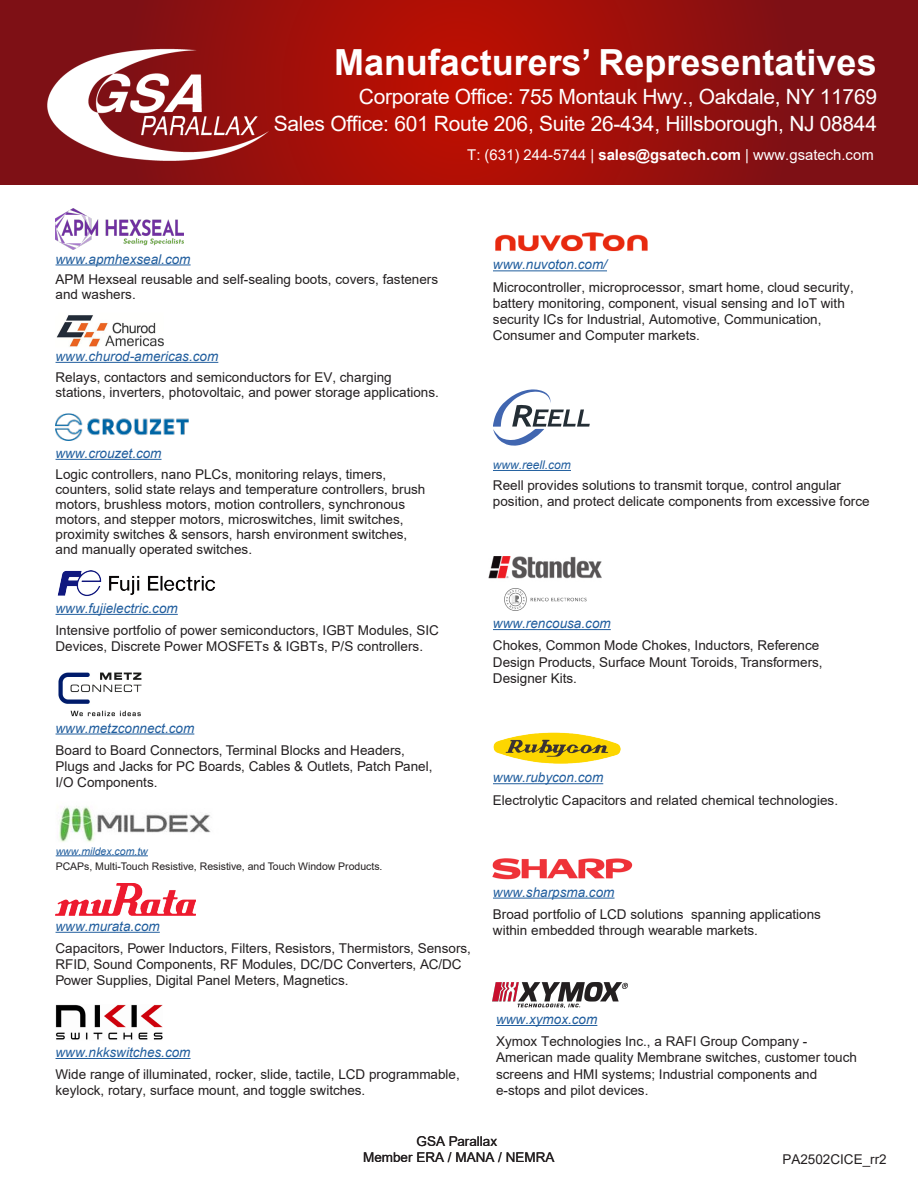
<style>
.page{position:relative;width:918px;height:1188px;background:#fff}
.page>*{position:absolute;margin:0;border:0;box-sizing:border-box;transform-origin:0 0}
.t1{font:700 36px "Arial";color:#fff}
.t2{font:21px/26.8px "Arial";letter-spacing:-.015em;color:#fff;text-align:right}
.t3{font:14.85px "Arial";color:#fff}
.t4{font:13.5px/16.2px "Arial";color:#231f20}
.t5{font:italic 13.5px "Arial";color:#215e9e}
.t6{font:italic 12px "Arial";color:#215e9e}
.t7{font:10.5px "Arial";color:#231f20}
.t8{font:italic 10.5px "Arial";color:#215e9e}
.s1{font-weight:700}
</style>
<div class="page">
<hr style="left:313px;top:195px;width:1px;height:941px;background:#231f20">
<hr style="left:606px;top:195px;width:1px;height:941px;background:#231f20">
<svg style="left:0;top:0;width:918px;height:184px;background:#9c1b19"></svg>
<hr style="left:496px;top:1025px;width:101px;height:1px;background:#215e9e">
<img style="left:493px;top:983px;width:135px;height:25px">
<hr style="left:56px;top:932px;width:104px;height:1px;background:#215e9e">
<img style="left:56px;top:883px;width:139px;height:33px">
<hr style="left:56px;top:1058px;width:135px;height:1px;background:#215e9e">
<img style="left:56px;top:1005px;width:107px;height:35px">
<hr style="left:56px;top:614px;width:122px;height:1px;background:#215e9e">
<img style="left:57px;top:570px;width:158px;height:26px">
<hr style="left:56px;top:459px;width:106px;height:1px;background:#215e9e">
<img style="left:56px;top:413px;width:132px;height:27px">
<hr style="left:493px;top:783px;width:110px;height:1px;background:#215e9e">
<img style="left:493px;top:732px;width:128px;height:33px">
<hr style="left:493px;top:898px;width:122px;height:1px;background:#215e9e">
<img style="left:493px;top:857px;width:140px;height:24px">
<hr style="left:56px;top:362px;width:162px;height:1px;background:#215e9e">
<img style="left:56px;top:315px;width:108px;height:32px">
<hr style="left:56px;top:264px;width:135px;height:1px;background:#215e9e">
<img style="left:56px;top:208px;width:127px;height:42px">
<hr style="left:56px;top:734px;width:138px;height:1px;background:#215e9e">
<img style="left:58px;top:672px;width:84px;height:45px">
<hr style="left:493px;top:270px;width:114px;height:1px;background:#215e9e">
<img style="left:495px;top:228px;width:153px;height:27px">
<svg style="left:493px;top:389px;width:97px;height:57px"></svg>
<hr style="left:493px;top:470px;width:78px;height:1px;background:#215e9e">
<hr style="left:493px;top:629px;width:118px;height:1px;background:#215e9e">
<img style="left:504px;top:589px;width:83px;height:22px">
<img style="left:489px;top:556px;width:113px;height:23px">
<img style="left:59px;top:806px;width:152px;height:36px">
<hr style="left:56px;top:855px;width:92px;height:1px;background:#215e9e">
<h1 class="t1" style="left:334px;top:36px;width:544px">Manufacturers’ Representatives</h1>
<h2 class="t2" style="left:274px;top:84px;width:605px">Corporate Office: 755 Montauk Hwy., Oakdale, NY 11769<br>Sales Office: 601 Route 206, Suite 26-434, Hillsborough, NJ 08844</h2>
<p class="t3" style="left:467px;top:144px;width:408px">T: (631) 244-5744 | <span class="s1">sales@gsatech.com</span> | www.gsatech.com</p>
<p class="t5" style="left:56px;top:250px;width:137px">www.apmhexseal.com</p>
<p class="t4" style="left:56px;top:271px;width:384px;line-height:15px">APM Hexseal reusable and self-sealing boots, covers, fasteners and washers.</p>
<p class="t5" style="left:56px;top:347px;width:164px">www.churod-americas.com</p>
<p class="t4" style="left:56px;top:370px;width:385px;line-height:15px">Relays, contactors and semiconductors for EV, charging stations, inverters, photovoltaic, and power storage applications.</p>
<p class="t5" style="left:56px;top:444px;width:107px">www.crouzet.com</p>
<p class="t4" style="left:56px;top:467px;width:371px;line-height:15px">Logic controllers, nano PLCs, monitoring relays, timers, counters, solid state relays and temperature controllers, brush motors, brushless motors, motion controllers, synchronous motors, and stepper motors, microswitches, limit switches, proximity switches &amp; sensors, harsh environment switches, and manually operated switches.</p>
<p class="t5" style="left:56px;top:599px;width:124px">www.fujielectric.com</p>
<p class="t4" style="left:56px;top:622px;width:385px">Intensive portfolio of power semiconductors, IGBT Modules, SIC<br>Devices, Discrete Power MOSFETs &amp; IGBTs, P/S controllers.</p>
<p class="t5" style="left:56px;top:719px;width:140px">www.metzconnect.com</p>
<p class="t4" style="left:56px;top:742px;width:379px">Board to Board Connectors, Terminal Blocks and Headers,<br>Plugs and Jacks for PC Boards, Cables &amp; Outlets, Patch Panel,<br>I/O Components.</p>
<p class="t8" style="left:56px;top:844px;width:94px">www.mildex.com.tw</p>
<p class="t7" style="left:56px;top:859px;width:328px">PCAPs, Multi-Touch Resistive, Resistive, and Touch Window Products.</p>
<p class="t5" style="left:493px;top:256px;width:116px">www.nuvoton.com/</p>
<p class="t4" style="left:493px;top:279px;width:362px">Microcontroller, microprocessor, smart home, cloud security, battery monitoring, component, visual sensing and IoT with security ICs for Industrial, Automotive, Communication, Consumer and Computer markets.</p>
<p class="t6" style="left:493px;top:457px;width:79px">www.reell.com</p>
<p class="t4" style="left:493px;top:477px;width:378px">Reell provides solutions to transmit torque, control angular position, and protect delicate components from excessive force</p>
<p class="t5" style="left:493px;top:615px;width:119px">www.rencousa.com</p>
<p class="t4" style="left:493px;top:637px;width:331px">Chokes, Common Mode Chokes, Inductors, Reference<br>Design Products, Surface Mount Toroids, Transformers,<br>Designer Kits.</p>
<p class="t5" style="left:493px;top:769px;width:112px">www.rubycon.com</p>
<p class="t4" style="left:493px;top:792px;width:347px">Electrolytic Capacitors and related chemical technologies.</p>
<p class="t5" style="left:56px;top:917px;width:106px">www.murata.com</p>
<p class="t4" style="left:56px;top:940px;width:417px">Capacitors, Power Inductors, Filters, Resistors, Thermistors, Sensors,<br>RFID, Sound Components, RF Modules, DC/DC Converters, AC/DC<br>Power Supplies, Digital Panel Meters, Magnetics.</p>
<p class="t5" style="left:56px;top:1044px;width:137px">www.nkkswitches.com</p>
<p class="t4" style="left:56px;top:1066px;width:406px">Wide range of illuminated, rocker, slide, tactile, LCD programmable, keylock, rotary, surface mount, and toggle switches.</p>
<p class="t5" style="left:493px;top:883px;width:123px">www.sharpsma.com</p>
<p class="t4" style="left:493px;top:906px;width:330px">Broad portfolio of LCD solutions spanning applications within embedded through wearable markets.</p>
<p class="t5" style="left:496px;top:1011px;width:103px">www.xymox.com</p>
<p class="t4" style="left:496px;top:1033px;width:362px">Xymox Technologies Inc., a RAFI Group Company - American made quality Membrane switches, customer touch screens and HMI systems; Industrial components and e-stops and pilot devices.</p>
<p class="t4" style="left:363px;top:1133px;width:193px;text-align:center">GSA Parallax<br>Member ERA / MANA / NEMRA</p>
<p class="t4" style="left:782px;top:1151px;width:106px">PA2502CICE_rr2</p>
</div>
